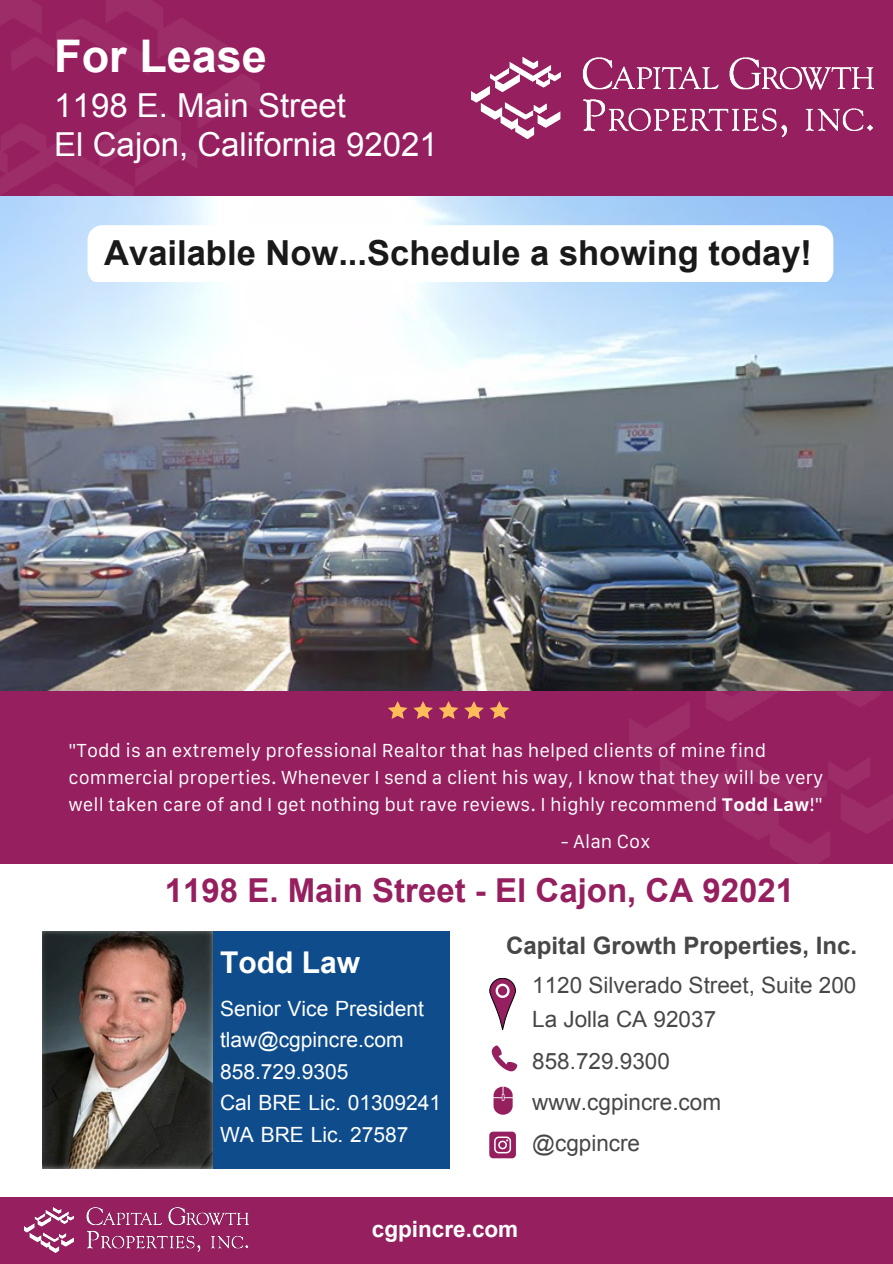
<style>
.page{position:relative;width:893px;height:1264px;background:#fff}
.page>*{position:absolute;margin:0;border:0;box-sizing:border-box;transform-origin:0 0}
.t1{font:700 45px "Arial";color:#fff}
.t2{font:700 34.5px "Arial";color:#191919}
.t3{font:33px/39.6px "Arial";color:#fff}
.t4{font:700 33px "Arial";color:#961f5f}
.t5{font:700 30px "Arial";color:#fff}
.t6{font:700 24px "Arial";color:#474747}
.t7{font:22.5px/41.2px "Arial";color:#474747}
.t8{font:700 22.5px "Arial";color:#fff}
.t9{font:21px/31.5px "Arial";color:#fff}
.t10{font:18px/27px "Galvji";color:#fff}
.s1{font-weight:700}
</style>
<div class="page">
<div style="left:0;top:0;width:892px;height:205px;background:#961f5f"></div>
<img style="left:471px;top:57px;width:402px;height:81px">
<img style="left:0;top:0;width:260px;height:196px">
<div style="left:0;top:657px;width:892px;height:206px;background:#961f5f"></div>
<div style="left:0;top:1197px;width:892px;height:66px;background:#961f5f"></div>
<img style="left:629px;top:690px;width:263px;height:174px">
<svg style="left:489px;top:978px;width:26px;height:51px"></svg>
<svg style="left:491px;top:1045px;width:26px;height:26px"></svg>
<svg style="left:493px;top:1086px;width:19px;height:28px"></svg>
<svg style="left:489px;top:1131px;width:27px;height:27px"></svg>
<div style="left:212px;top:931px;width:237px;height:237px;background:#0e4c8c"></div>
<img style="left:43px;top:931px;width:169px;height:237px">
<img style="left:0;top:196px;width:892px;height:494px">
<svg style="left:88px;top:225px;width:745px;height:56px"></svg>
<svg style="left:388px;top:701px;width:19px;height:18px"></svg>
<svg style="left:413px;top:701px;width:45px;height:18px"></svg>
<svg style="left:464px;top:701px;width:45px;height:18px"></svg>
<img style="left:25px;top:1207px;width:223px;height:45px">
<h1 class="t1" style="left:54px;top:27px;width:214px">For Lease</h1>
<h3 class="t3" style="left:54px;top:85px;width:385px">1198 E. Main Street<br>El Cajon, California 92021</h3>
<p class="t2" style="left:104px;top:230px;width:709px">Available Now...Schedule a showing today!</p>
<p class="t10" style="left:69px;top:737px;width:756px">"Todd is an extremely professional Realtor that has helped clients of mine find commercial properties. Whenever I send a client his way, I know that they will be very well taken care of and I get nothing but rave reviews. I highly recommend <span class="s1">Todd Law</span>!"</p>
<p class="t10" style="left:560px;top:828px;width:91px">- Alan Cox</p>
<p class="t4" style="left:165px;top:869px;width:631px">1198 E. Main Street - El Cajon, CA 92021</p>
<h3 class="t5" style="left:220px;top:942px;width:142px">Todd Law</h3>
<p class="t9" style="left:220px;top:992px;width:223px">Senior Vice President tlaw@cgpincre.com<br>858.729.9305<br>Cal BRE Lic. 01309241<br>WA BRE Lic. 27587</p>
<p class="t6" style="left:506px;top:929px;width:352px">Capital Growth Properties, Inc.</p>
<p class="t7" style="left:532px;top:968px;width:325px;line-height:33.8px">1120 Silverado Street, Suite 200<br>La Jolla CA 92037</p>
<p class="t7" style="left:532px;top:1040px;width:190px">858.729.9300 www.cgpincre.com @cgpincre</p>
<p class="t8" style="left:372px;top:1213px;width:148px">cgpincre.com</p>
</div>
